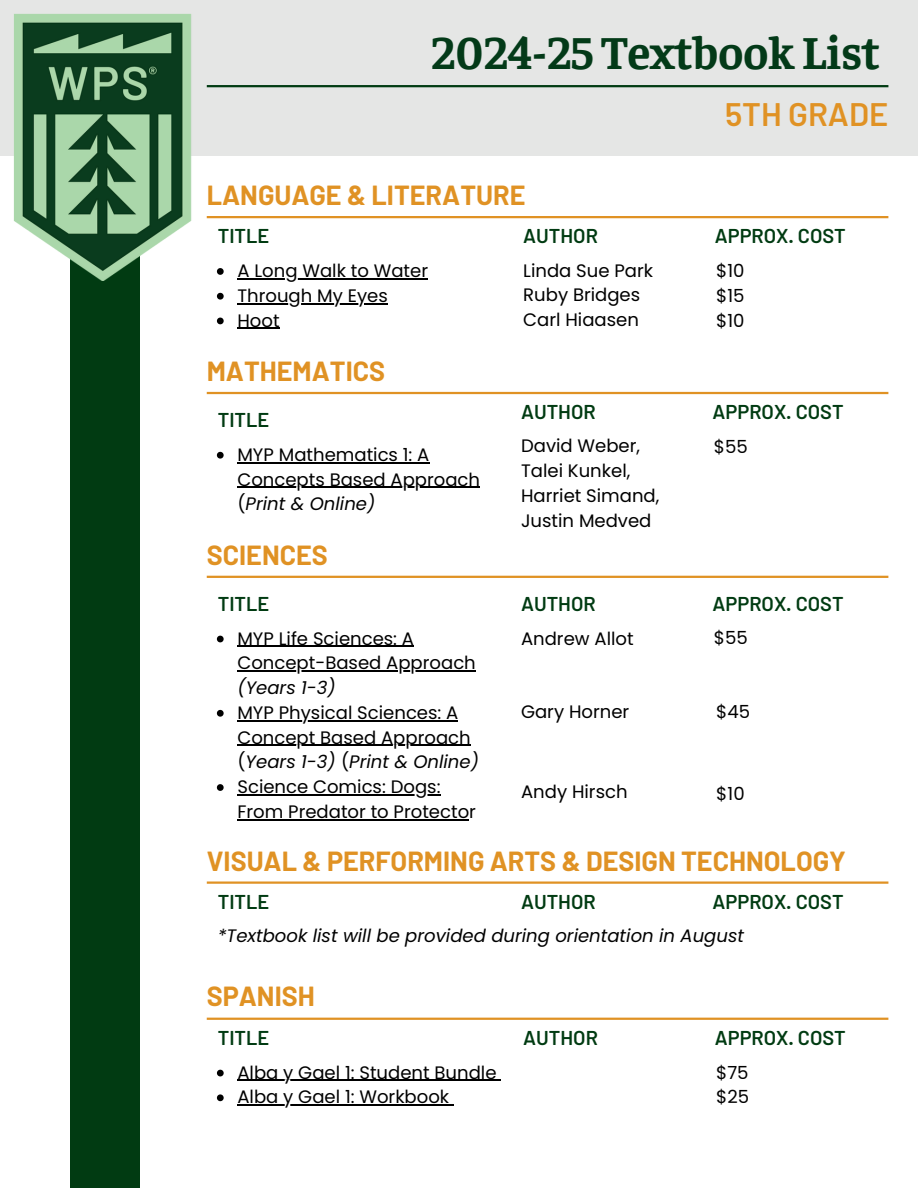
<style>
.page{position:relative;width:918px;height:1188px;background:#fff}
.page>*{position:absolute;margin:0;border:0;box-sizing:border-box;transform-origin:0 0}
.t1{font:700 46.95px "Faustina";color:#033a18}
.t2{font:600 32.55px "Barlow";color:#e09224}
.t3{font:700 27px "Barlow";color:#e09224}
.t4{font:600 19.95px "Barlow";color:#013b12}
.t5{font:18px/24.8px "Poppins";color:#000}
.t6{font:italic 18px "Poppins";color:#000}
.s1{font-style:italic}
</style>
<div class="page">
<div style="left:70px;top:142px;width:70px;height:1046px;background:#013b12"></div>
<div style="left:0;top:0;width:918px;height:156px;background:#e5e6e5"></div>
<hr style="left:207px;top:216px;width:681px;height:2px;background:#e09224">
<hr style="left:207px;top:392px;width:681px;height:2px;background:#e09224">
<hr style="left:207px;top:576px;width:681px;height:2px;background:#e09224">
<hr style="left:207px;top:881px;width:681px;height:3px;background:#e09224">
<hr style="left:207px;top:85px;width:681px;height:2px;background:#013b12">
<img style="left:14px;top:14px;width:178px;height:266px">
<hr style="left:207px;top:1018px;width:681px;height:2px;background:#e09224">
<svg style="left:217px;top:268px;width:7px;height:7px"></svg>
<hr style="left:238px;top:278px;width:190px;height:1px;background:#000">
<svg style="left:217px;top:293px;width:7px;height:7px"></svg>
<hr style="left:237px;top:303px;width:151px;height:1px;background:#000">
<svg style="left:217px;top:318px;width:7px;height:6px"></svg>
<hr style="left:237px;top:328px;width:43px;height:1px;background:#000">
<svg style="left:217px;top:452px;width:7px;height:7px"></svg>
<hr style="left:237px;top:462px;width:193px;height:1px;background:#000">
<hr style="left:237px;top:487px;width:243px;height:1px;background:#000">
<svg style="left:217px;top:636px;width:7px;height:6px"></svg>
<hr style="left:237px;top:646px;width:177px;height:1px;background:#000">
<hr style="left:237px;top:671px;width:239px;height:1px;background:#000">
<svg style="left:217px;top:710px;width:7px;height:7px"></svg>
<hr style="left:237px;top:720px;width:221px;height:1px;background:#000">
<hr style="left:237px;top:745px;width:234px;height:1px;background:#000">
<svg style="left:217px;top:784px;width:7px;height:7px"></svg>
<hr style="left:237px;top:794px;width:204px;height:1px;background:#000">
<hr style="left:237px;top:819px;width:232px;height:1px;background:#000">
<svg style="left:217px;top:1070px;width:7px;height:6px"></svg>
<hr style="left:237px;top:1080px;width:260px;height:1px;background:#000">
<svg style="left:217px;top:1094px;width:7px;height:7px"></svg>
<hr style="left:237px;top:1105px;width:212px;height:1px;background:#000">
<h2 class="t1" style="left:431px;top:20px;width:450px">2024-25 Textbook List</h2>
<p class="t2" style="left:725px;top:93px;width:165px">5TH GRADE</p>
<h3 class="t3" style="left:207px;top:178px;width:320px">LANGUAGE &amp; LITERATURE</h3>
<h4 class="t4" style="left:218px;top:223px;width:53px">TITLE</h4>
<h4 class="t4" style="left:523px;top:223px;width:76px">AUTHOR</h4>
<h4 class="t5" style="left:238px;top:258px;width:192px">A Long Walk to Water</h4>
<p class="t5" style="left:237px;top:283px;width:152px">Through My Eyes</p>
<p class="t5" style="left:237px;top:308px;width:44px">Hoot</p>
<p class="t5" style="left:523px;top:258px;width:131px">Linda Sue Park</p>
<p class="t5" style="left:523px;top:283px;width:118px">Ruby Bridges</p>
<p class="t5" style="left:523px;top:307px;width:117px">Carl Hiaasen</p>
<h3 class="t3" style="left:207px;top:354px;width:180px">MATHEMATICS</h3>
<h3 class="t4" style="left:218px;top:407px;width:53px">TITLE</h3>
<h4 class="t5" style="left:237px;top:442px;width:194px">MYP Mathematics 1: A</h4>
<h4 class="t5" style="left:237px;top:467px;width:244px">Concepts Based Approach (<span class="s1">Print &amp; Online)</span></h4>
<h4 class="t3" style="left:207px;top:538px;width:123px">SCIENCES</h4>
<p class="t4" style="left:218px;top:591px;width:53px">TITLE</p>
<h4 class="t5" style="left:237px;top:626px;width:178px">MYP Life Sciences: A</h4>
<p class="t5" style="left:237px;top:651px;width:240px">Concept-Based Approach <span class="s1">(Years 1-3)<br></span>MYP Physical Sciences: A</p>
<p class="t5" style="left:237px;top:725px;width:243px">Concept Based Approach (<span class="s1">Years 1-3)</span> (<span class="s1">Print &amp; Online)<br></span>Science Comics: Dogs:</p>
<p class="t5" style="left:237px;top:799px;width:240px">From Predator to Protector</p>
<h4 class="t4" style="left:521px;top:399px;width:76px">AUTHOR</h4>
<p class="t5" style="left:521px;top:434px;width:140px">David Weber,<br>Talei Kunkel,<br>Harriet Simand,<br>Justin Medved</p>
<h4 class="t4" style="left:521px;top:591px;width:76px">AUTHOR</h4>
<p class="t5" style="left:521px;top:626px;width:114px">Andrew Allot</p>
<p class="t5" style="left:521px;top:699px;width:110px">Gary Horner</p>
<p class="t5" style="left:521px;top:779px;width:108px">Andy Hirsch</p>
<p class="t4" style="left:715px;top:223px;width:133px">APPROX. COST</p>
<p class="t5" style="left:716px;top:258px;width:30px">$10</p>
<p class="t5" style="left:716px;top:283px;width:30px">$15</p>
<p class="t5" style="left:716px;top:308px;width:30px">$10</p>
<p class="t4" style="left:713px;top:399px;width:133px">APPROX. COST</p>
<p class="t5" style="left:714px;top:434px;width:35px">$55</p>
<p class="t4" style="left:713px;top:591px;width:133px">APPROX. COST</p>
<p class="t5" style="left:714px;top:625px;width:35px">$55</p>
<p class="t5" style="left:716px;top:699px;width:35px">$45</p>
<p class="t5" style="left:716px;top:781px;width:30px">$10</p>
<h3 class="t3" style="left:207px;top:844px;width:641px">VISUAL &amp; PERFORMING ARTS &amp; DESIGN TECHNOLOGY</h3>
<h4 class="t4" style="left:521px;top:889px;width:76px">AUTHOR</h4>
<h4 class="t6" style="left:218px;top:923px;width:528px">*Textbook list will be provided during orientation in August</h4>
<p class="t4" style="left:218px;top:889px;width:53px">TITLE</p>
<h4 class="t4" style="left:713px;top:889px;width:133px">APPROX. COST</h4>
<h3 class="t3" style="left:207px;top:979px;width:110px">SPANISH</h3>
<h4 class="t4" style="left:218px;top:1025px;width:53px">TITLE</h4>
<h4 class="t4" style="left:523px;top:1025px;width:76px">AUTHOR</h4>
<h4 class="t5" style="left:237px;top:1060px;width:261px">Alba y Gael 1: Student Bundle</h4>
<p class="t5" style="left:237px;top:1085px;width:213px">Alba y Gael 1: Workbook</p>
<p class="t4" style="left:715px;top:1025px;width:133px">APPROX. COST</p>
<p class="t5" style="left:716px;top:1060px;width:34px">$75</p>
<p class="t5" style="left:716px;top:1085px;width:34px">$25</p>
</div>
